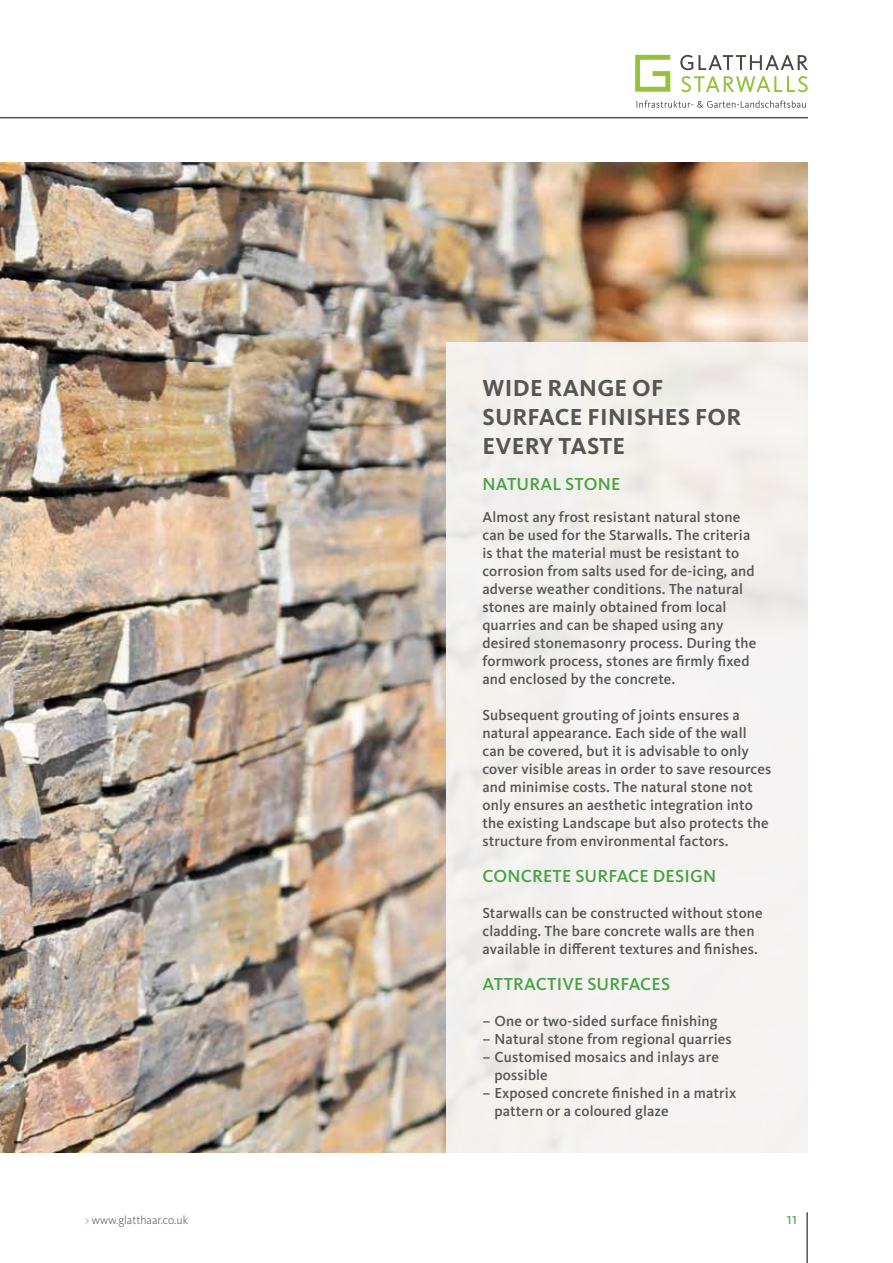
<style>
.page{position:relative;width:893px;height:1263px;background:#fff}
.page>*{position:absolute;margin:0;border:0;box-sizing:border-box;transform-origin:0 0}
.t1{font:700 24px/28.8px "Kievit OT";letter-spacing:.01em;color:#565655}
.t2{font:500 18px "Kievit OT";letter-spacing:.01em;color:#48a341}
.t3{font:16.5px "Kievit";color:#48a341}
.t4{font:500 15px/18px "Kievit OT";letter-spacing:.01em;color:#565655}
.t5{font:300 12px "Kievit OT";color:#565655}
.s1{color:#48a341}
</style>
<div class="page">
<hr style="left:806px;top:1212px;width:2px;height:51px;background:#565655">
<hr style="left:0;top:117px;width:808px;height:1px;background:#565655">
<svg style="left:680px;top:55px;width:128px;height:15px"></svg>
<svg style="left:681px;top:76px;width:127px;height:16px"></svg>
<svg style="left:635px;top:55px;width:35px;height:37px"></svg>
<svg style="left:636px;top:100px;width:170px;height:8px"></svg>
<img style="left:0;top:162px;width:808px;height:990px">
<div style="left:446px;top:342px;width:362px;height:810px;background:#f4f2f0"></div>
<h1 class="t1" style="left:483px;top:374px;width:260px">WIDE RANGE OF<br>SURFACE FINISHES FOR<br>EVERY TASTE</h1>
<p class="t2" style="left:483px;top:473px;width:105px">Natural stone</p>
<p class="t4" style="left:482px;top:508px;width:275px">Almost any frost resistant natural stone can be used for the Starwalls. The criteria is that the material must be resistant to corrosion from salts used for de-icing, and adverse weather conditions. The natural stones are mainly obtained from local quarries and can be shaped using any desired stonemasonry process. During the formwork process, stones are firmly fixed and enclosed by the concrete.</p>
<p class="t4" style="left:482px;top:706px;width:290px">Subsequent grouting of joints ensures a natural appearance. Each side of the wall can be covered, but it is advisable to only cover visible areas in order to save resources and minimise costs. The natural stone not only ensures an aesthetic integration into the existing Landscape but also protects the structure from environmental factors.</p>
<p class="t2" style="left:483px;top:866px;width:25px">Conc</p>
<p class="t2" style="left:532px;top:866px;width:21px">rete</p>
<p class="t2" style="left:575px;top:866px;width:139px">Surface design</p>
<p class="t4" style="left:482px;top:904px;width:282px">Starwalls can be constructed without stone cladding. The bare concrete walls are then available in different textures and finishes.</p>
<p class="t2" style="left:483px;top:974px;width:189px">Attractive surfaces</p>
<p class="t4" style="left:482px;top:1012px;width:237px">– One or two-sided surface finishing</p>
<p class="t4" style="left:482px;top:1030px;width:251px">– Natural stone from regional quarries</p>
<p class="t4" style="left:494px;top:1048px;width:226px;text-indent:-12px">– Customised mosaics and inlays are possible</p>
<p class="t4" style="left:494px;top:1084px;width:243px;text-indent:-12px">– Exposed concrete finished in a matrix pattern or a coloured glaze</p>
<p class="t5" style="left:85px;top:1213px;width:105px"><span class="s1">&gt;</span> www.glatthaar.co.uk</p>
<p class="t3" style="left:787px;top:1209px;width:12px">11</p>
</div>
